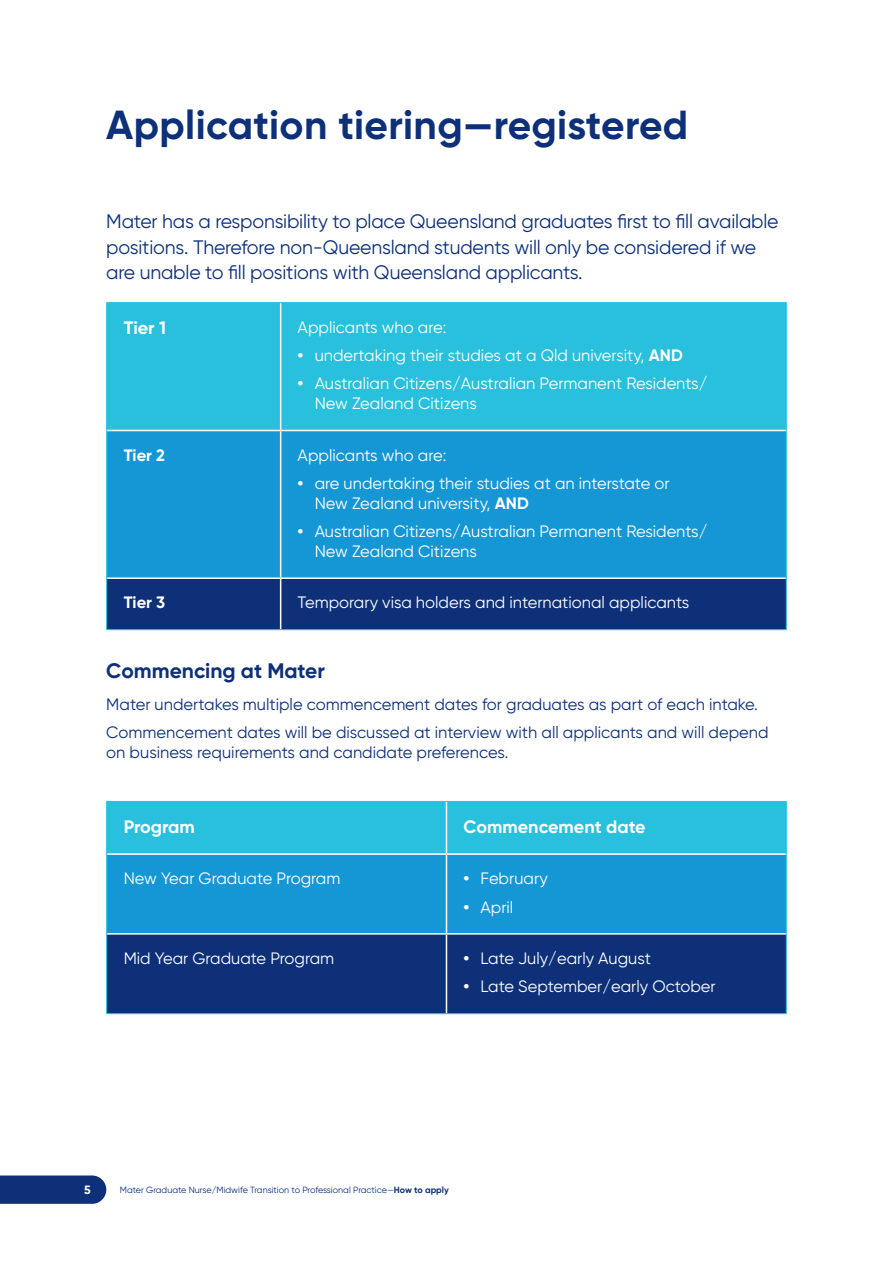
<style>
.page{position:relative;width:893px;height:1263px;background:#fff}
.page>*{position:absolute;margin:0;border:0;box-sizing:border-box;transform-origin:0 0}
.t1{font:700 40.5px "Gilroy";letter-spacing:.01em;color:#0d3079}
.t2{font:700 21px "Gilroy";color:#0d3079}
.t3{font:19.5px/25.5px "Gilroy";letter-spacing:-.01em;color:#0d3079}
.t4{font:700 18px "Gilroy";color:#fff}
.t5{font:16.5px/19.8px "Gilroy";color:#fff}
.t6{font:16.5px/28.3px "Gilroy";color:#0d3079}
.t7{font:700 16.5px "Gilroy";color:#fff}
.t8{font:700 12px "Gilroy";color:#fff}
.t9{font:9px "Gilroy";color:#0d3079}
.s1{font-weight:700}
</style>
<div class="page">
<svg style="left:0;top:1175px;width:106px;height:29px;background:#183a7f"></svg>
<div style="left:107px;top:303px;width:679px;height:127px;background:#28c0dc"></div>
<div style="left:107px;top:431px;width:679px;height:146px;background:#1597d6"></div>
<div style="left:107px;top:579px;width:679px;height:50px;background:#0d3079"></div>
<hr style="left:280px;top:303px;width:1px;height:127px;background:#fff">
<hr style="left:280px;top:431px;width:1px;height:146px;background:#fff">
<hr style="left:280px;top:579px;width:1px;height:50px;background:#fff">
<hr style="left:106px;top:303px;width:1px;height:127px;background:#28c0dc">
<hr style="left:106px;top:302px;width:175px;height:1px;background:#28c0dc">
<hr style="left:281px;top:302px;width:506px;height:1px;background:#28c0dc">
<hr style="left:786px;top:303px;width:1px;height:127px;background:#28c0dc">
<hr style="left:106px;top:430px;width:1px;height:148px;background:#28c0dc">
<hr style="left:786px;top:430px;width:1px;height:148px;background:#28c0dc">
<hr style="left:106px;top:578px;width:1px;height:51px;background:#28c0dc">
<hr style="left:106px;top:629px;width:175px;height:1px;background:#28c0dc">
<hr style="left:786px;top:578px;width:1px;height:51px;background:#28c0dc">
<hr style="left:281px;top:629px;width:506px;height:1px;background:#28c0dc">
<div style="left:107px;top:802px;width:679px;height:51px;background:#28c0dc"></div>
<div style="left:107px;top:855px;width:679px;height:78px;background:#1597d6"></div>
<div style="left:107px;top:935px;width:679px;height:78px;background:#0d3079"></div>
<hr style="left:446px;top:802px;width:1px;height:51px;background:#fff">
<hr style="left:446px;top:855px;width:1px;height:78px;background:#fff">
<hr style="left:446px;top:935px;width:1px;height:78px;background:#fff">
<hr style="left:106px;top:802px;width:1px;height:52px;background:#28c0dc">
<hr style="left:106px;top:801px;width:340px;height:1px;background:#28c0dc">
<hr style="left:446px;top:801px;width:341px;height:1px;background:#28c0dc">
<hr style="left:786px;top:802px;width:1px;height:52px;background:#28c0dc">
<hr style="left:106px;top:854px;width:1px;height:80px;background:#28c0dc">
<hr style="left:786px;top:854px;width:1px;height:80px;background:#28c0dc">
<hr style="left:106px;top:934px;width:1px;height:79px;background:#28c0dc">
<hr style="left:106px;top:1013px;width:340px;height:1px;background:#28c0dc">
<hr style="left:786px;top:934px;width:1px;height:79px;background:#28c0dc">
<hr style="left:446px;top:1013px;width:341px;height:1px;background:#28c0dc">
<h1 class="t1" style="left:106px;top:99px;width:583px">Application tiering—registered</h1>
<p class="t3" style="left:106px;top:208px;width:674px">Mater has a responsibility to place Queensland graduates first to fill available positions. Therefore non-Queensland students will only be considered if we are unable to fill positions with Queensland applicants.</p>
<p class="t4" style="left:124px;top:316px;width:44px">Tier 1</p>
<p class="t5" style="left:298px;top:317px;width:150px">Applicants who are:</p>
<p class="t5" style="left:298px;top:345px;width:387px"><span class="s1">•</span> undertaking their studies at a Qld university, <span class="s1">AND</span></p>
<p class="t5" style="left:315px;top:374px;width:394px;text-indent:-17px"><span class="s1">•</span> Australian Citizens/Australian Permanent Residents/<br>New Zealand Citizens</p>
<p class="t7" style="left:124px;top:445px;width:43px">Tier 2</p>
<p class="t5" style="left:298px;top:445px;width:150px">Applicants who are:</p>
<p class="t5" style="left:315px;top:473px;width:356px;text-indent:-17px"><span class="s1">•</span> are undertaking their studies at an interstate or<br>New Zealand university, <span class="s1">AND</span></p>
<p class="t5" style="left:315px;top:521px;width:394px;text-indent:-17px"><span class="s1">•</span> Australian Citizens/Australian Permanent Residents/<br>New Zealand Citizens</p>
<p class="t7" style="left:124px;top:592px;width:43px">Tier 3</p>
<p class="t5" style="left:298px;top:592px;width:393px">Temporary visa holders and international applicants</p>
<p class="t2" style="left:106px;top:657px;width:220px">Commencing at Mater</p>
<p class="t6" style="left:106px;top:690px;width:664px">Mater undertakes multiple commencement dates for graduates as part of each intake.<br>Commencement dates will be discussed at interview with all applicants and will depend</p>
<p class="t6" style="left:106px;top:738px;width:404px">on business requirements and candidate preferences.</p>
<p class="t4" style="left:124px;top:815px;width:73px">Program</p>
<p class="t4" style="left:463px;top:815px;width:184px">Commencement date</p>
<p class="t5" style="left:124px;top:868px;width:218px">New Year Graduate Program</p>
<p class="t5" style="left:463px;top:868px;width:86px"><span class="s1">•</span> February</p>
<p class="t5" style="left:463px;top:897px;width:51px"><span class="s1">•</span> April</p>
<p class="t5" style="left:124px;top:948px;width:212px">Mid Year Graduate Program</p>
<p class="t5" style="left:463px;top:948px;width:189px"><span class="s1">•</span> Late July/early August</p>
<p class="t5" style="left:463px;top:976px;width:254px"><span class="s1">•</span> Late September/early October</p>
<p class="t8" style="left:84px;top:1183px;width:8px">5</p>
<p class="t9" style="left:120px;top:1184px;width:330px">Mater Graduate Nurse/Midwife Transition to Professional Practice—<span class="s1">How to apply</span></p>
</div>
